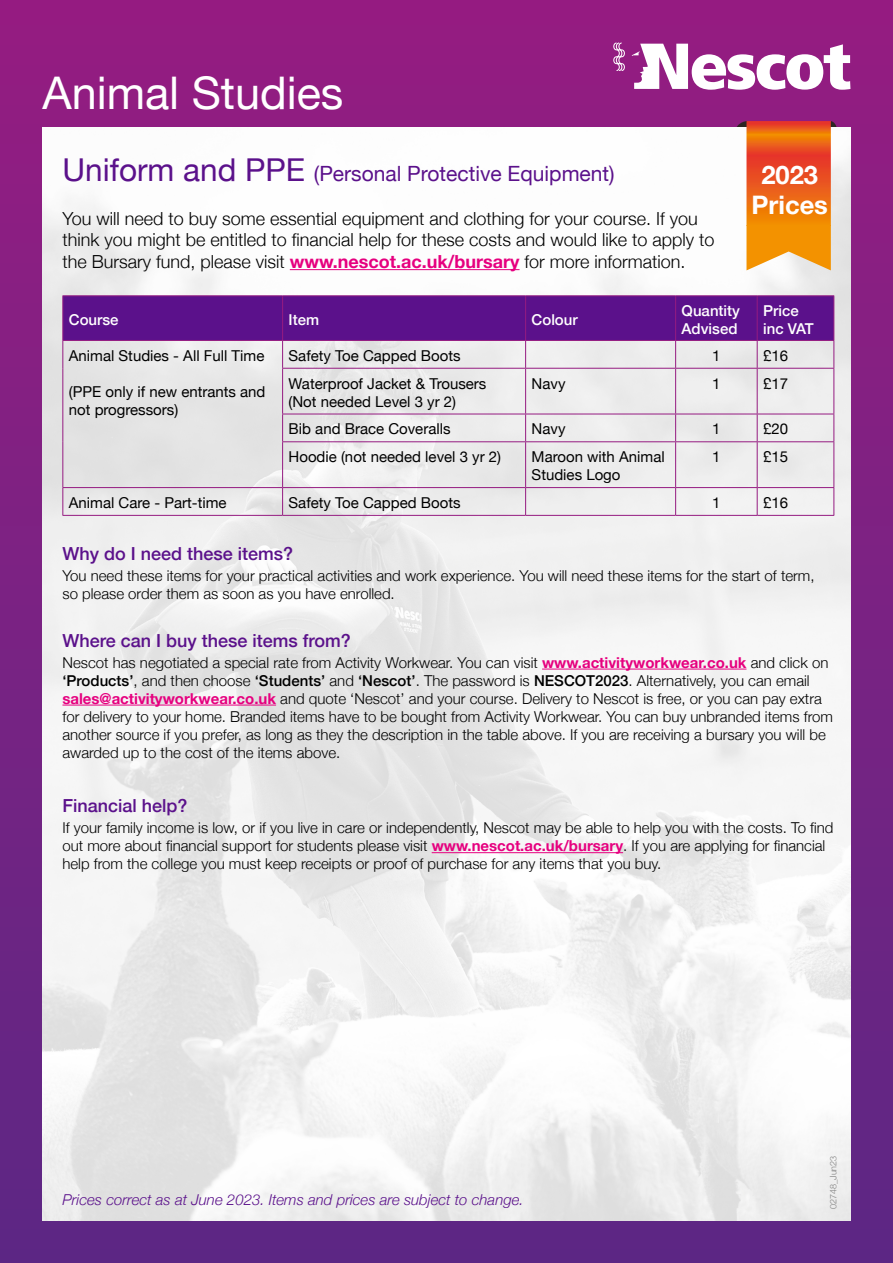
<style>
.page{position:relative;width:893px;height:1263px;background:#fff}
.page>*{position:absolute;margin:0;border:0;box-sizing:border-box;transform-origin:0 0}
.t1{font:45px "Helvetica Neue";color:#fff}
.t2{font:700 25.5px/30.6px "Helvetica Neue";color:#fff;text-align:center}
.t3{font:21px "Helvetica Neue";color:#5b118b}
.t4{font:300 18px/21.6px "Helvetica Neue";color:#000}
.t5{font:500 18px "Helvetica Neue";color:#5b118b}
.t6{font:300 15px/18px "Helvetica Neue";color:#000}
.t7{font:15px/18px "Helvetica Neue";color:#000}
.t8{font:italic 300 15px "Helvetica Neue";color:#5b118b}
.t9{font:500 15px/18px "Helvetica Neue";color:#fff}
.t10{font:300 9px "Helvetica Neue";color:#808080}
.s1{font-size:31.5px}
.s2{font-weight:700;color:#e6007f}
.s3{font-weight:500}
</style>
<div class="page">
<div style="left:0;top:0;width:893px;height:1263px;background:linear-gradient(to bottom,#982384,#64338a)"></div>
<svg style="left:613px;top:43px;width:12px;height:28px"></svg>
<svg style="left:632px;top:44px;width:218px;height:46px"></svg>
<img style="left:43px;top:127px;width:807px;height:1093px">
<hr style="left:290px;top:269px;width:229px;height:1px;background:#e6007f">
<hr style="left:542px;top:669px;width:204px;height:1px;background:#e6007f">
<hr style="left:62px;top:705px;width:214px;height:1px;background:#e6007f">
<hr style="left:432px;top:852px;width:191px;height:1px;background:#e6007f">
<hr style="left:62px;top:295px;width:221px;height:1px;background:#951b81">
<hr style="left:283px;top:295px;width:243px;height:1px;background:#951b81">
<hr style="left:526px;top:295px;width:150px;height:1px;background:#951b81">
<hr style="left:676px;top:295px;width:81px;height:1px;background:#951b81">
<hr style="left:757px;top:295px;width:77px;height:1px;background:#951b81">
<hr style="left:62px;top:368px;width:1px;height:46px;background:#951b81">
<svg style="left:62px;top:414px;width:1px;height:28px"></svg>
<hr style="left:62px;top:442px;width:1px;height:45px;background:#951b81">
<svg style="left:62px;top:296px;width:772px;height:72px;background:#9161ae"></svg>
<hr style="left:282px;top:368px;width:244px;height:1px;background:#951b81">
<hr style="left:282px;top:369px;width:1px;height:45px;background:#951b81">
<hr style="left:526px;top:368px;width:150px;height:1px;background:#951b81">
<hr style="left:525px;top:369px;width:1px;height:45px;background:#951b81">
<hr style="left:676px;top:368px;width:81px;height:1px;background:#951b81">
<hr style="left:675px;top:369px;width:1px;height:45px;background:#951b81">
<hr style="left:757px;top:368px;width:77px;height:1px;background:#951b81">
<hr style="left:757px;top:369px;width:1px;height:45px;background:#951b81">
<hr style="left:833px;top:369px;width:1px;height:45px;background:#951b81">
<hr style="left:282px;top:414px;width:244px;height:1px;background:#951b81">
<svg style="left:282px;top:414px;width:1px;height:27px"></svg>
<hr style="left:526px;top:414px;width:150px;height:1px;background:#951b81">
<svg style="left:525px;top:414px;width:1px;height:27px"></svg>
<hr style="left:676px;top:414px;width:81px;height:1px;background:#951b81">
<svg style="left:675px;top:414px;width:1px;height:27px"></svg>
<hr style="left:757px;top:414px;width:77px;height:1px;background:#951b81">
<svg style="left:757px;top:414px;width:1px;height:27px"></svg>
<svg style="left:833px;top:414px;width:1px;height:27px"></svg>
<hr style="left:282px;top:441px;width:244px;height:1px;background:#951b81">
<hr style="left:282px;top:442px;width:1px;height:45px;background:#951b81">
<hr style="left:526px;top:441px;width:150px;height:1px;background:#951b81">
<hr style="left:525px;top:442px;width:1px;height:45px;background:#951b81">
<hr style="left:676px;top:441px;width:81px;height:1px;background:#951b81">
<hr style="left:675px;top:442px;width:1px;height:45px;background:#951b81">
<hr style="left:757px;top:441px;width:77px;height:1px;background:#951b81">
<hr style="left:757px;top:442px;width:1px;height:45px;background:#951b81">
<hr style="left:833px;top:442px;width:1px;height:45px;background:#951b81">
<hr style="left:62px;top:487px;width:221px;height:1px;background:#951b81">
<svg style="left:62px;top:488px;width:1px;height:27px"></svg>
<hr style="left:283px;top:487px;width:243px;height:1px;background:#951b81">
<svg style="left:282px;top:488px;width:1px;height:27px"></svg>
<hr style="left:526px;top:487px;width:150px;height:1px;background:#951b81">
<svg style="left:525px;top:488px;width:1px;height:27px"></svg>
<hr style="left:676px;top:487px;width:81px;height:1px;background:#951b81">
<svg style="left:675px;top:488px;width:1px;height:27px"></svg>
<hr style="left:757px;top:487px;width:77px;height:1px;background:#951b81">
<svg style="left:757px;top:488px;width:1px;height:27px"></svg>
<svg style="left:833px;top:488px;width:1px;height:27px"></svg>
<hr style="left:62px;top:515px;width:221px;height:1px;background:#951b81">
<hr style="left:283px;top:515px;width:243px;height:1px;background:#951b81">
<hr style="left:526px;top:515px;width:150px;height:1px;background:#951b81">
<hr style="left:676px;top:515px;width:81px;height:1px;background:#951b81">
<hr style="left:757px;top:515px;width:77px;height:1px;background:#951b81">
<svg style="left:732px;top:121px;width:107px;height:149px"></svg>
<h1 class="t1" style="left:43px;top:60px;width:302px">Animal Studies</h1>
<h3 class="t3" style="left:62px;top:159px;width:554px"><span class="s1">Uniform and PPE</span> (Personal Protective Equipment)</h3>
<p class="t4" style="left:62px;top:206px;width:654px">You will need to buy some essential equipment and clothing for your course. If you think you might be entitled to financial help for these costs and would like to apply to the Bursary fund, please visit <span class="s2">www.nescot.ac.uk/bursary</span> for more information.</p>
<h2 class="t2" style="left:751px;top:160px;width:78px">2023<br>Prices</h2>
<p class="t9" style="left:69px;top:310px;width:51px">Course</p>
<p class="t9" style="left:289px;top:310px;width:32px">Item</p>
<p class="t9" style="left:532px;top:310px;width:48px">Colour</p>
<p class="t9" style="left:682px;top:301px;width:60px">Quantity<br>Advised</p>
<p class="t9" style="left:763px;top:301px;width:52px">Price inc VAT</p>
<p class="t7" style="left:69px;top:347px;width:197px">Animal Studies - All Full Time</p>
<p class="t7" style="left:69px;top:383px;width:198px">(PPE only if new entrants and not progressors)</p>
<p class="t7" style="left:289px;top:347px;width:173px">Safety Toe Capped Boots</p>
<p class="t7" style="left:712px;top:347px;width:10px">1</p>
<p class="t7" style="left:763px;top:347px;width:27px">£16</p>
<p class="t7" style="left:289px;top:375px;width:199px">Waterproof Jacket &amp; Trousers (Not needed Level 3 yr 2)</p>
<p class="t7" style="left:532px;top:375px;width:35px">Navy</p>
<p class="t7" style="left:712px;top:375px;width:10px">1</p>
<p class="t7" style="left:763px;top:375px;width:27px">£17</p>
<p class="t7" style="left:289px;top:421px;width:163px">Bib and Brace Coveralls</p>
<p class="t7" style="left:532px;top:421px;width:35px">Navy</p>
<p class="t7" style="left:712px;top:421px;width:10px">1</p>
<p class="t7" style="left:763px;top:421px;width:27px">£20</p>
<p class="t7" style="left:289px;top:449px;width:214px">Hoodie (not needed level 3 yr 2)</p>
<p class="t7" style="left:532px;top:449px;width:135px">Maroon with Animal<br>Studies Logo</p>
<p class="t7" style="left:712px;top:449px;width:10px">1</p>
<p class="t7" style="left:763px;top:449px;width:27px">£15</p>
<p class="t7" style="left:69px;top:494px;width:159px">Animal Care - Part-time</p>
<p class="t7" style="left:289px;top:494px;width:173px">Safety Toe Capped Boots</p>
<p class="t7" style="left:712px;top:494px;width:10px">1</p>
<p class="t7" style="left:763px;top:494px;width:27px">£16</p>
<p class="t5" style="left:62px;top:540px;width:232px">Why do I need these items?</p>
<p class="t6" style="left:62px;top:566px;width:754px">You need these items for your practical activities and work experience. You will need these items for the start of term, so please order them as soon as you have enrolled.</p>
<p class="t5" style="left:62px;top:626px;width:290px">Where can I buy these items from?</p>
<p class="t6" style="left:62px;top:652px;width:772px">Nescot has negotiated a special rate from Activity Workwear. You can visit <span class="s2">www.activityworkwear.co.uk</span> and click on <span class="s3">‘Products’</span>, and then choose <span class="s3">‘Students’</span> and <span class="s3">‘Nescot’</span>. The password is <span class="s3">NESCOT2023</span>. Alternatively, you can email <span class="s2">sales@activityworkwear.co.uk</span> and quote ‘Nescot’ and your course. Delivery to Nescot is free, or you can pay extra for delivery to your home. Branded items have to be bought from Activity Workwear. You can buy unbranded items from another source if you prefer, as long as they the description in the table above. If you are receiving a bursary you will be awarded up to the cost of the items above.</p>
<p class="t5" style="left:62px;top:791px;width:127px">Financial help?</p>
<p class="t6" style="left:62px;top:818px;width:773px">If your family income is low, or if you live in care or independently, Nescot may be able to help you with the costs. To find out more about financial support for students please visit <span class="s2">www.nescot.ac.uk/bursary</span>. If you are applying for financial help from the college you must keep receipts or proof of purchase for any items that you buy.</p>
<p class="t8" style="left:62px;top:1188px;width:463px">Prices correct as at June 2023. Items and prices are subject to change.</p>
<p class="t10" style="left:826px;top:1209px;width:55px;rotate:-90deg">02748_Jun23</p>
</div>
